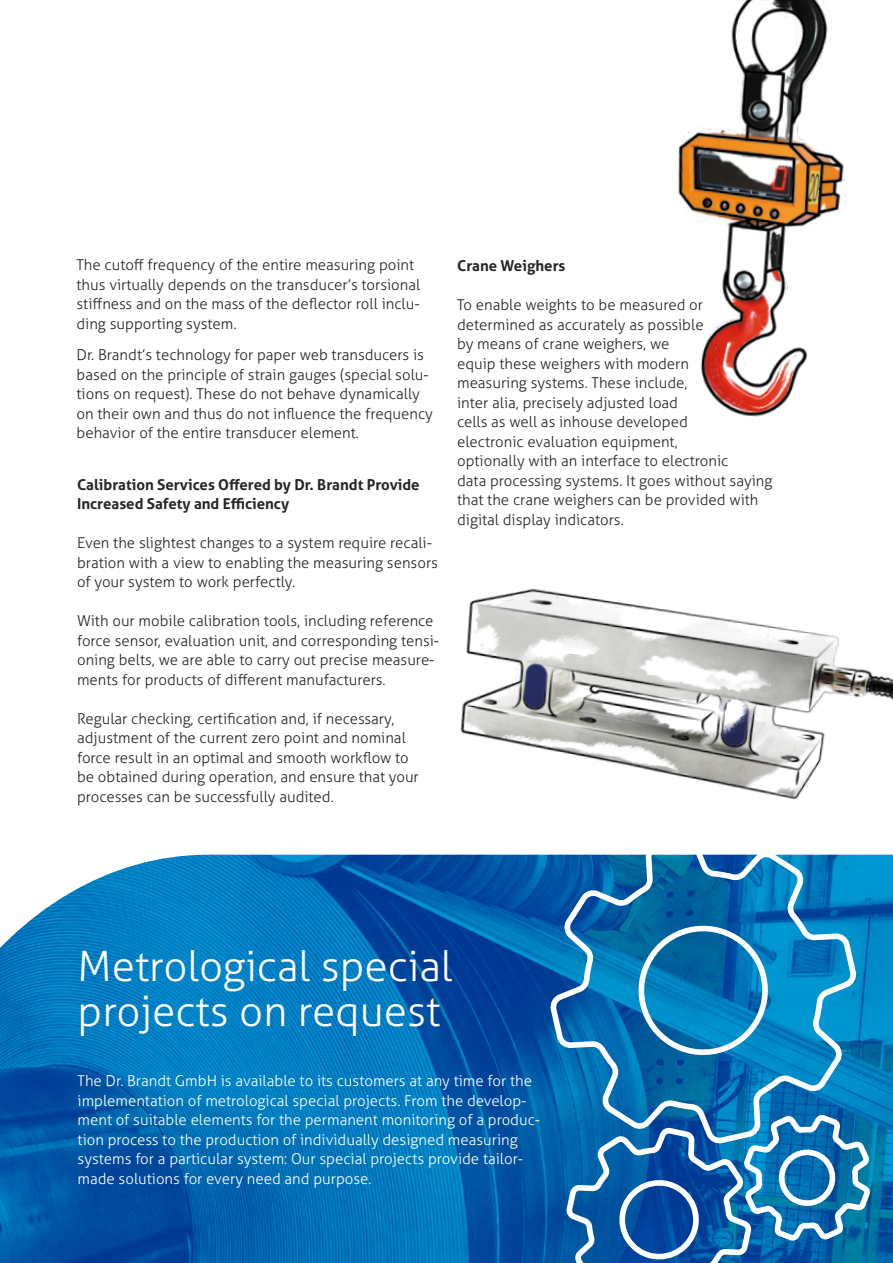
<style>
.page{position:relative;width:893px;height:1263px;background:#fff}
.page>*{position:absolute;margin:0;border:0;box-sizing:border-box;transform-origin:0 0}
.t1{font:300 42px/45px "Aller";color:#fff}
.t2{font:300 15px/19.5px "Aller";color:#242627}
.t3{font:300 15px/19.5px "Aller";color:#fff}
.t4{font:700 15px/19.5px "Aller";color:#242627}
</style>
<div class="page">
<img style="left:460px;top:588px;width:433px;height:211px">
<img style="left:676px;top:0;width:171px;height:417px">
<img style="left:0;top:855px;width:893px;height:408px">
<svg style="left:548px;top:854px;width:326px;height:409px;background:#1e7cb7"></svg>
<p class="t2" style="left:77px;top:255px;width:345px">The cutoff frequency of the entire measuring point thus virtually depends on the transducer’s torsional stiffness and on the mass of the deflector roll inclu&shy;ding supporting system.</p>
<p class="t2" style="left:77px;top:345px;width:358px">Dr. Brandt’s technology for paper web transducers is based on the principle of strain gauges (special solu&shy;tions on request). These do not behave dynamically on their own and thus do not influence the frequency behavior of the entire transducer element.</p>
<p class="t4" style="left:77px;top:475px;width:344px">Calibration Services Offered by Dr. Brandt Provide<br>Increased Safety and Efficiency</p>
<p class="t2" style="left:77px;top:533px;width:362px">Even the slightest changes to a system require recali&shy;bration with a view to enabling the measuring sensors of your system to work perfectly.</p>
<p class="t2" style="left:77px;top:611px;width:364px">With our mobile calibration tools, including reference force sensor, evaluation unit, and corresponding tensi&shy;oning belts, we are able to carry out precise measure&shy;ments for products of different manufacturers.</p>
<p class="t2" style="left:77px;top:709px;width:343px">Regular checking, certification and, if necessary, adjustment of the current zero point and nominal force result in an optimal and smooth workflow to be obtained during operation, and ensure that your processes can be successfully audited.</p>
<p class="t4" style="left:457px;top:256px;width:110px">Crane Weighers</p>
<p class="t2" style="left:457px;top:295px;width:317px">To enable weights to be measured or determined as accurately as possible<br>by means of crane weighers, we<br>equip these weighers with modern<br>measuring systems. These include,<br>inter alia, precisely adjusted load<br>cells as well as inhouse developed<br>electronic evaluation equipment,<br>optionally with an interface to electronic<br>data processing systems. It goes without saying that the crane weighers can be provided with digital display indicators.</p>
<h1 class="t1" style="left:78px;top:943px;width:377px">Metrological special projects on request</h1>
<p class="t3" style="left:78px;top:1071px;width:464px">The Dr. Brandt GmbH is available to its customers at any time for the implementation of metrological special projects. From the develop&shy;ment of suitable elements for the permanent monitoring of a produc&shy;tion process to the production of individually designed measuring systems for a particular system: Our special projects provide tailor&shy;made solutions for every need and purpose.</p>
</div>
